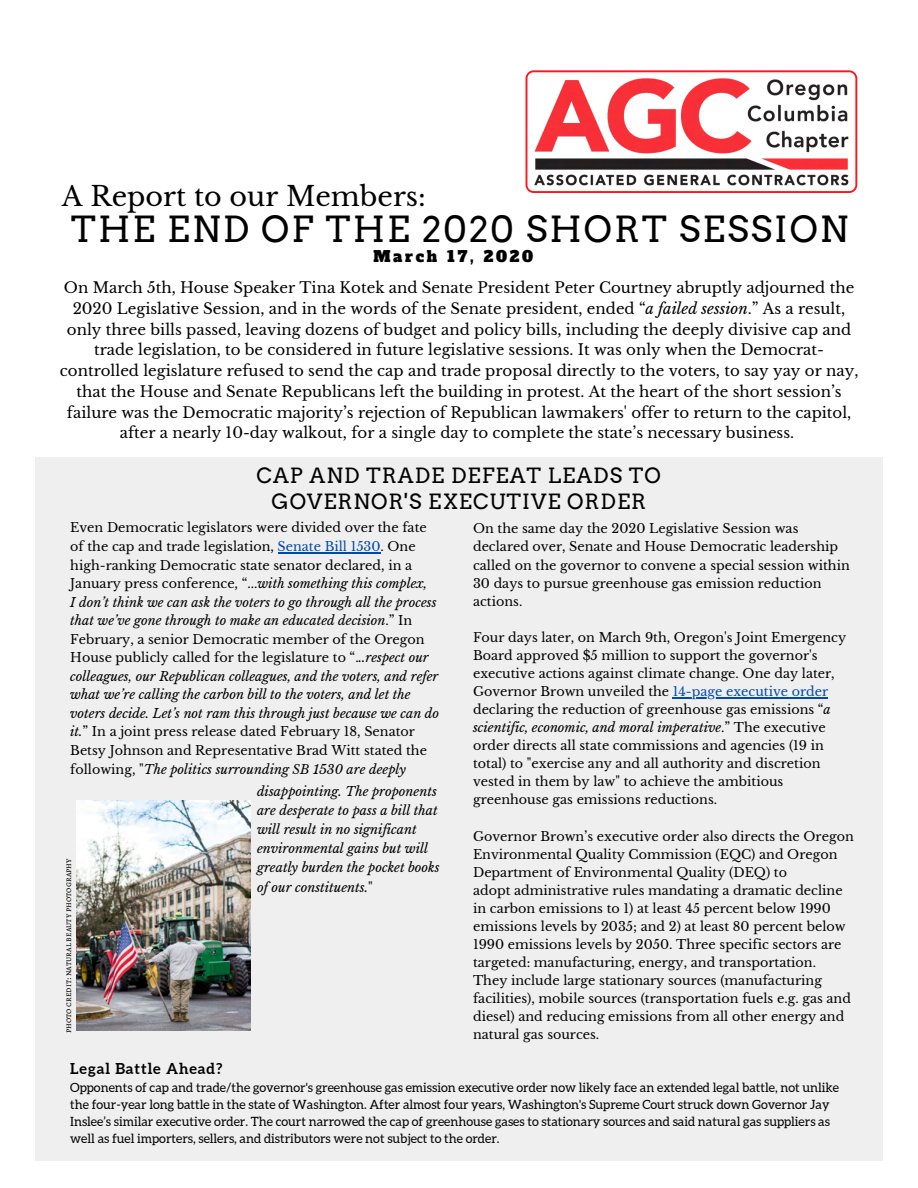
<style>
.page{position:relative;width:918px;height:1188px;background:#fff}
.page>*{position:absolute;margin:0;border:0;box-sizing:border-box;transform-origin:0 0}
.t1{font:36px "Arvo";letter-spacing:.06em;color:#000}
.t2{font:27px "Libre Baskerville";color:#000}
.t3{font:21px/25.3px "Arvo";letter-spacing:.05em;color:#000;text-align:center}
.t4{font:15px/20.7px "Libre Baskerville";color:#000;text-align:center}
.t5{font:700 15px "Aleo";letter-spacing:.06em;color:#000}
.t6{font:15px "Alfa Slab One";letter-spacing:.18em;color:#000}
.t7{font:12.75px/18px "Libre Baskerville";color:#000}
.t8{font:12.75px/16.8px "Aleo";color:#000}
.t9{font:italic 12.75px/19px "Libre Baskerville";color:#000}
.t10{font:9px "Alegreya SC";color:#000}
.s1{font-style:italic}
.s2{color:#004aad}
.s3{font-style:normal}
</style>
<div class="page">
<div style="left:35px;top:458px;width:848px;height:703px;background:#efefef"></div>
<img style="left:76px;top:800px;width:175px;height:231px">
<svg style="left:526px;top:70px;width:331px;height:123px"></svg>
<hr style="left:278px;top:552px;width:103px;height:1px;background:#004aad">
<hr style="left:673px;top:697px;width:155px;height:1px;background:#004aad">
<h2 class="t2" style="left:62px;top:180px;width:365px">A Report to our Members:</h2>
<p class="t6" style="left:373px;top:247px;width:161px">March 17, 2020</p>
<h1 class="t1" style="left:71px;top:208px;width:779px">THE END OF THE 2020 SHORT SESSION</h1>
<p class="t4" style="left:60px;top:278px;width:800px">On March 5th, House Speaker Tina Kotek and Senate President Peter Courtney abruptly adjourned the 2020 Legislative Session, and in the words of the Senate president, ended “<span class="s1">a failed session</span>.” As a result, only three bills passed, leaving dozens of budget and policy bills, including the deeply divisive cap and trade legislation, to be considered in future legislative sessions. It was only when the Democrat&shy;controlled legislature refused to send the cap and trade proposal directly to the voters, to say yay or nay, that the House and Senate Republicans left the building in protest. At the heart of the short session’s failure was the Democratic majority’s rejection of Republican lawmakers' offer to return to the capitol, after a nearly 10-day walkout, for a single day to complete the state’s necessary business.</p>
<h3 class="t3" style="left:257px;top:463px;width:406px">CAP AND TRADE DEFEAT LEADS TO<br>GOVERNOR'S EXECUTIVE ORDER</h3>
<p class="t7" style="left:70px;top:519px;width:371px;line-height:18.6px">Even Democratic legislators were divided over the fate of the cap and trade legislation, <span class="s2">Senate Bill 1530</span>. One high-ranking Democratic state senator declared, in a January press conference, “...<span class="s1">with something this complex,<br>I don’t think we can ask the voters to go through all the process that we’ve gone through to make an educated decision</span>.” In February, a senior Democratic member of the Oregon House publicly called for the legislature to “.<span class="s1">..respect our colleagues, our Republican colleagues, and the voters, and refer what we’re calling the carbon bill to the voters, and let the voters decide. Let’s not ram this through just because we can do it.</span>” In a joint press release dated February 18, Senator Betsy Johnson and Representative Brad Witt stated the following, "<span class="s1">The politics surrounding SB 1530 are deeply</span></p>
<p class="t7" style="left:473px;top:520px;width:378px">On the same day the 2020 Legislative Session was declared over, Senate and House Democratic leadership called on the governor to convene a special session within 30 days to pursue greenhouse gas emission reduction actions.</p>
<p class="t7" style="left:473px;top:628px;width:375px">Four days later, on March 9th, Oregon's Joint Emergency Board approved $5 million to support the governor's executive actions against climate change. One day later, Governor Brown unveiled the <span class="s2">14-page executive order </span>declaring the reduction of greenhouse gas emissions “<span class="s1">a scientific, economic, and moral imperative</span>.” The executive order directs all state commissions and agencies (19 in total) to "exercise any and all authority and discretion vested in them by law" to achieve the ambitious greenhouse gas emissions reductions.</p>
<p class="t7" style="left:473px;top:827px;width:382px">Governor Brown’s executive order also directs the Oregon Environmental Quality Commission (EQC) and Oregon Department of Environmental Quality (DEQ) to<br>adopt administrative rules mandating a dramatic decline in carbon emissions to 1) at least 45 percent below 1990 emissions levels by 2035; and 2) at least 80 percent below 1990 emissions levels by 2050. Three specific sectors are targeted: manufacturing, energy, and transportation.<br>They include large stationary sources (manufacturing facilities), mobile sources (transportation fuels e.g. gas and diesel) and reducing emissions from all other energy and natural gas sources.</p>
<p class="t9" style="left:257px;top:782px;width:184px">disappointing. The proponents are desperate to pass a bill that will result in no significant environmental gains but will greatly burden the pocket books of our constituents.<span class="s3">"</span></p>
<p class="t10" style="left:62px;top:1033px;width:176px;rotate:-90deg">photo credit: natural beauty photography</p>
<p class="t5" style="left:70px;top:1060px;width:154px">Legal Battle Ahead?</p>
<p class="t8" style="left:70px;top:1079px;width:770px">Opponents of cap and trade/the governor's greenhouse gas emission executive order now likely face an extended legal battle, not unlike the four-year long battle in the state of Washington. After almost four years, Washington's Supreme Court struck down Governor Jay Inslee’s similar executive order. The court narrowed the cap of greenhouse gases to stationary sources and said natural gas suppliers as well as fuel importers, sellers, and distributors were not subject to the order.</p>
</div>
